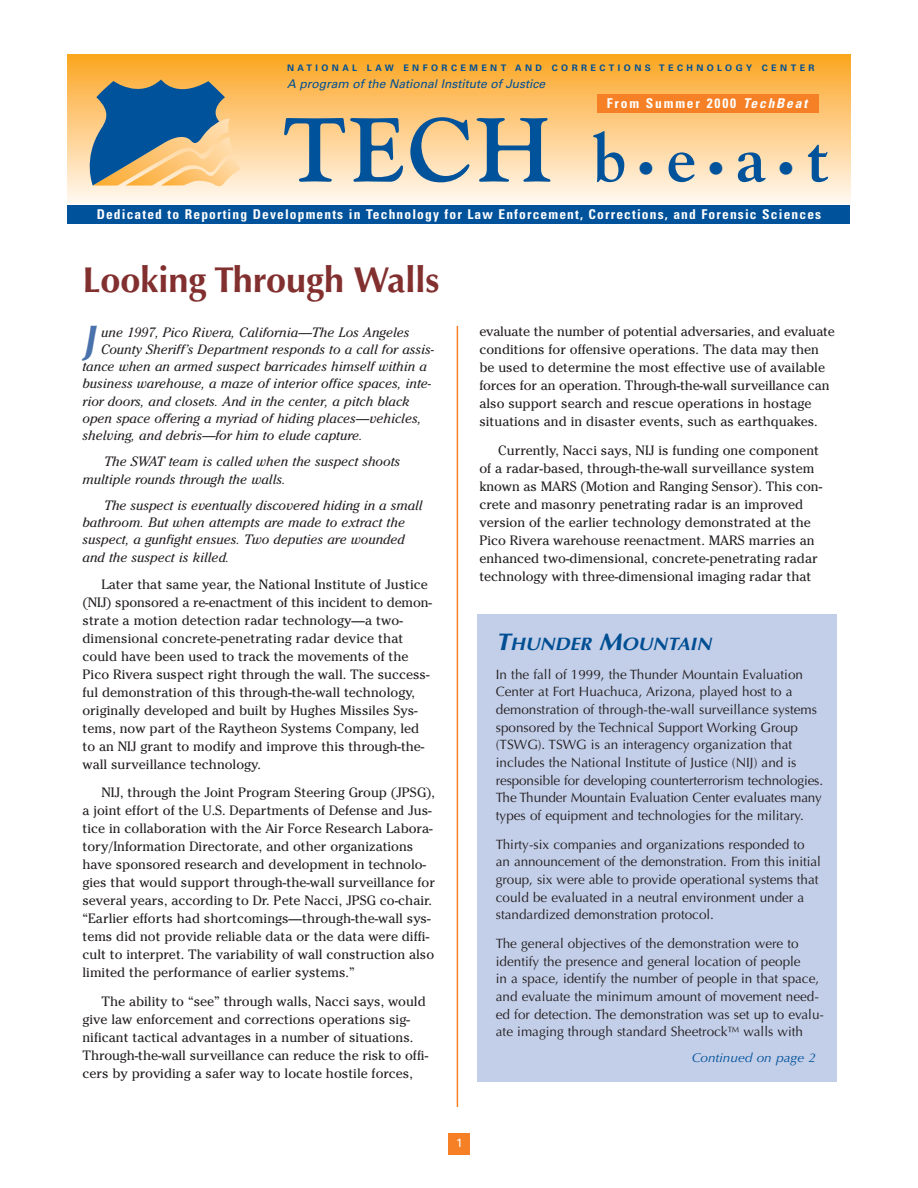
<style>
.page{position:relative;width:918px;height:1188px;background:#fff}
.page>*{position:absolute;margin:0;border:0;box-sizing:border-box;transform-origin:0 0}
.t1{font:700 90px "Goudy";color:#00529b}
.t2{font:italic 700 41.4px "Optima";color:#4971ab;scale:.9 1}
.t3{font:700 36px "Optima";color:#82302f}
.t4{font:italic 700 18px "Optima";color:#004f93;scale:1.07 1}
.t5{font:13.5px/18px "Cheltenham";color:#231f20}
.t6{font:13.5px/17.7px "Optima";color:#231f20}
.t7{font:italic 13.5px/17.2px "Cheltenham";color:#231f20}
.t8{font:700 condensed 13.5px "Univers";letter-spacing:.085em;color:#fff}
.t9{font:700 condensed 13.5px "Univers";letter-spacing:.135em;color:#fff}
.t10{font:italic 12.75px "Optima";color:#00529b;scale:1.07 1}
.t11{font:italic 12px "Univers";color:#004f93}
.t12{font:12px "Univers";color:#fff}
.t13{font:700 9px "Univers";letter-spacing:.385em;color:#004f93}
.s1{font-style:italic}
.s2{font-size:67.5px}
.s3{font-size:36px}
.s4{font-size:24px}
</style>
<div class="page">
<div style="left:68px;top:54px;width:782px;height:151px;background:linear-gradient(to bottom,#fba521,#fff9f4)"></div>
<div style="left:478px;top:614px;width:359px;height:468px;background:#c3cee8"></div>
<hr style="left:457px;top:326px;width:1px;height:781px;background:#f58025">
<svg style="left:82px;top:79px;width:159px;height:109px;background:#89938d"></svg>
<div style="left:597px;top:94px;width:221px;height:19px;background:#f58025"></div>
<div style="left:68px;top:205px;width:782px;height:18px;background:#00529b"></div>
<div style="left:449px;top:1133px;width:21px;height:21px;background:#f58025"></div>
<h1 class="t13" style="left:287px;top:65px;width:529px">NATIONAL LAW ENFORCEMENT AND CORRECTIONS TECHNOLOGY CENTER</h1>
<p class="t11" style="left:287px;top:79px;width:260px">A program of the National Institute of Justice</p>
<p class="t9" style="left:607px;top:99px;width:202px">From Summer 2000 <span class="s1">TechBeat</span></p>
<p class="t1" style="left:282px;top:114px;width:548px">TECH <span class="s2">b</span><span class="s3">•</span> <span class="s2">e</span><span class="s3">•</span> <span class="s2">a</span><span class="s3">•</span> <span class="s2">t</span></p>
<p class="t8" style="left:97px;top:209px;width:726px">Dedicated to Reporting Developments in Technology for Law Enforcement, Corrections, and Forensic Sciences</p>
<h1 class="t3" style="left:82px;top:265px;width:358px">Looking Through Walls</h1>
<p class="t2" style="left:83px;top:323px;width:15px">J</p>
<p class="t7" style="left:101px;top:325px;width:310px">une 1997, Pico Rivera, California—The Los Angeles</p>
<p class="t7" style="left:101px;top:342px;width:334px">County Sheriff’s Department responds to a call for assis-</p>
<p class="t7" style="left:82px;top:359px;width:346px">tance when an armed suspect barricades himself within a</p>
<p class="t7" style="left:82px;top:376px;width:350px">business warehouse, a maze of interior office spaces, inte-</p>
<p class="t7" style="left:83px;top:394px;width:329px">rior doors, and closets. And in the center, a pitch black</p>
<p class="t7" style="left:83px;top:411px;width:340px">open space offering a myriad of hiding places—vehicles,</p>
<p class="t7" style="left:82px;top:428px;width:282px">shelving, and debris—for him to elude capture.</p>
<p class="t7" style="left:82px;top:454px;width:319px;text-indent:22px">The SWAT team is called when the suspect shoots multiple rounds through the walls.</p>
<p class="t7" style="left:82px;top:498px;width:342px;text-indent:22px">The suspect is eventually discovered hiding in a small bathroom. But when attempts are made to extract the suspect, a gunfight ensues. Two deputies are wounded and the suspect is killed.</p>
<p class="t5" style="left:82px;top:576px;width:351px;text-indent:19px">Later that same year, the National Institute of Justice (NIJ) sponsored a re-enactment of this incident to demon&shy;strate a motion detection radar technology—a two&shy;dimensional concrete-penetrating radar device that could have been used to track the movements of the Pico Rivera suspect right through the wall. The success&shy;ful demonstration of this through-the-wall technology, originally developed and built by Hughes Missiles Sys&shy;tems, now part of the Raytheon Systems Company, led to an NIJ grant to modify and improve this through-the&shy;wall surveillance technology.</p>
<p class="t5" style="left:82px;top:785px;width:354px;text-indent:19px">NIJ, through the Joint Program Steering Group (JPSG), a joint effort of the U.S. Departments of Defense and Jus&shy;tice in collaboration with the Air Force Research Labora&shy;tory/Information Directorate, and other organizations have sponsored research and development in technolo&shy;gies that would support through-the-wall surveillance for several years, according to Dr. Pete Nacci, JPSG co-chair. “Earlier efforts had shortcomings—through-the-wall sys&shy;tems did not provide reliable data or the data were diffi&shy;cult to interpret. The variability of wall construction also limited the performance of earlier systems.”</p>
<p class="t5" style="left:82px;top:994px;width:347px;text-indent:19px">The ability to “see” through walls, Nacci says, would give law enforcement and corrections operations sig&shy;nificant tactical advantages in a number of situations.<br>Through-the-wall surveillance can reduce the risk to offi&shy;cers by providing a safer way to locate hostile forces,</p>
<p class="t5" style="left:479px;top:324px;width:357px">evaluate the number of potential adversaries, and evaluate conditions for offensive operations. The data may then be used to determine the most effective use of available forces for an operation. Through-the-wall surveillance can also support search and rescue operations in hostage situations and in disaster events, such as earthquakes.</p>
<p class="t5" style="left:479px;top:443px;width:344px;text-indent:19px">Currently, Nacci says, NIJ is funding one component of a radar-based, through-the-wall surveillance system known as MARS (Motion and Ranging Sensor). This con&shy;crete and masonry penetrating radar is an improved version of the earlier technology demonstrated at the Pico Rivera warehouse reenactment. MARS marries an enhanced two-dimensional, concrete-penetrating radar technology with three-dimensional imaging radar that</p>
<h2 class="t4" style="left:496px;top:636px;width:203px"><span class="s4">T</span>HUNDER <span class="s4">M</span>OUNTAIN</h2>
<p class="t6" style="left:496px;top:666px;width:329px">In the fall of 1999, the Thunder Mountain Evaluation Center at Fort Huachuca, Arizona, played host to a demonstration of through-the-wall surveillance systems sponsored by the Technical Support Working Group (TSWG). TSWG is an interagency organization that includes the National Institute of Justice (NIJ) and is responsible for developing counterterrorism technologies.<br>The Thunder Mountain Evaluation Center evaluates many types of equipment and technologies for the military.</p>
<p class="t6" style="left:496px;top:837px;width:326px">Thirty-six companies and organizations responded to an announcement of the demonstration. From this initial group, six were able to provide operational systems that could be evaluated in a neutral environment under a standardized demonstration protocol.</p>
<p class="t6" style="left:496px;top:936px;width:330px">The general objectives of the demonstration were to identify the presence and general location of people<br>in a space, identify the number of people in that space, and evaluate the minimum amount of movement need&shy;ed for detection. The demonstration was set up to evalu&shy;ate imaging through standard Sheetrock™ walls with</p>
<p class="t10" style="left:692px;top:1053px;width:118px">Continued on page 2</p>
<p class="t12" style="left:456px;top:1138px;width:8px">1</p>
</div>
